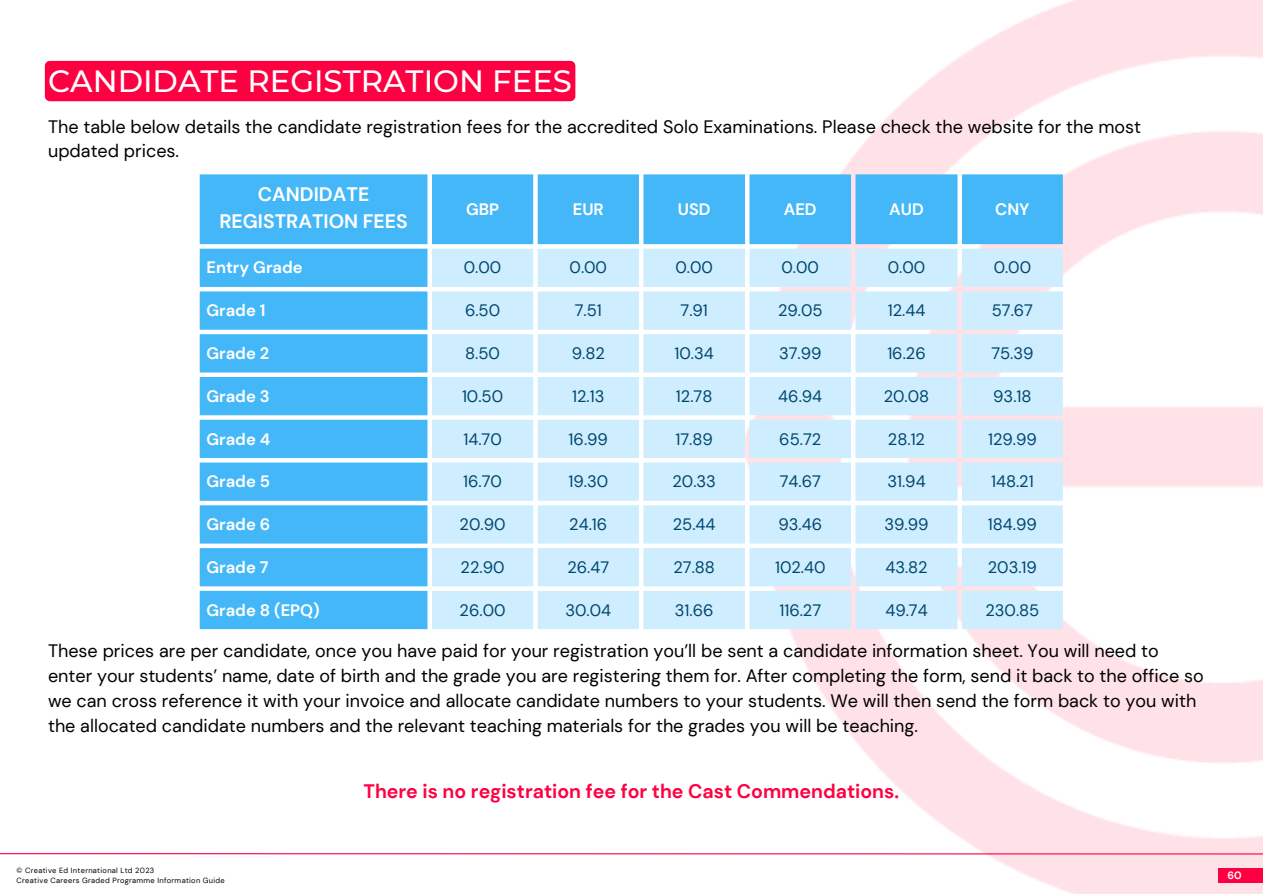
<style>
.page{position:relative;width:1263px;height:894px;background:#fff}
.page>*{position:absolute;margin:0;border:0;box-sizing:border-box;transform-origin:0 0}
.t1{font:500 30.75px "Montserrat";color:#fff}
.t2{font:700 19.5px "DM Sans";color:#fe0042}
.t3{font:700 19.5px/27px "DM Sans";color:#fff;text-align:center}
.t4{font:18px/24.8px "DM Sans";color:#000}
.t5{font:16.5px "DM Sans";color:#00466d}
.t6{font:700 16.5px "DM Sans";color:#fff}
.t7{font:700 10.65px "DM Sans";color:#fff}
.t8{font:7.5px "DM Sans";letter-spacing:.04em;color:#000}
</style>
<div class="page">
<img style="left:741px;top:0;width:522px;height:893px">
<hr style="left:0;top:852px;width:1263px;height:2px;background:#fe0042">
<div style="left:1218px;top:867px;width:44px;height:15px;background:#fe0042"></div>
<div style="left:45px;top:61px;width:530px;height:40px;background:#fe0042;border-radius:5px"></div>
<svg style="left:200px;top:174px;width:863px;height:455px;background:#56bef8"></svg>
<svg style="left:432px;top:248px;width:631px;height:381px;background:#d4eefe"></svg>
<p class="t1" style="left:48px;top:62px;width:525px">CANDIDATE REGISTRATION FEES</p>
<p class="t4" style="left:48px;top:114px;width:1094px">The table below details the candidate registration fees for the accredited Solo Examinations. Please check the website for the most updated prices.</p>
<p class="t3" style="left:219px;top:181px;width:190px">CANDIDATE<br>REGISTRATION FEES</p>
<p class="t6" style="left:466px;top:198px;width:35px">GBP</p>
<p class="t6" style="left:573px;top:198px;width:33px">EUR</p>
<p class="t6" style="left:678px;top:198px;width:34px">USD</p>
<p class="t6" style="left:784px;top:198px;width:34px">AED</p>
<p class="t6" style="left:889px;top:198px;width:36px">AUD</p>
<p class="t6" style="left:995px;top:198px;width:36px">CNY</p>
<p class="t6" style="left:206px;top:257px;width:98px">Entry Grade</p>
<p class="t5" style="left:464px;top:257px;width:39px">0.00</p>
<p class="t5" style="left:570px;top:257px;width:39px">0.00</p>
<p class="t5" style="left:675px;top:257px;width:39px">0.00</p>
<p class="t5" style="left:781px;top:257px;width:39px">0.00</p>
<p class="t5" style="left:888px;top:257px;width:39px">0.00</p>
<p class="t5" style="left:994px;top:257px;width:39px">0.00</p>
<p class="t6" style="left:206px;top:300px;width:60px">Grade 1</p>
<p class="t5" style="left:465px;top:300px;width:37px">6.50</p>
<p class="t5" style="left:575px;top:300px;width:29px">7.51</p>
<p class="t5" style="left:680px;top:300px;width:29px">7.91</p>
<p class="t5" style="left:778px;top:300px;width:46px">29.05</p>
<p class="t5" style="left:888px;top:300px;width:39px">12.44</p>
<p class="t5" style="left:992px;top:300px;width:43px">57.67</p>
<p class="t6" style="left:206px;top:342px;width:64px">Grade 2</p>
<p class="t5" style="left:465px;top:342px;width:36px">8.50</p>
<p class="t5" style="left:572px;top:342px;width:35px">9.82</p>
<p class="t5" style="left:675px;top:342px;width:41px">10.34</p>
<p class="t5" style="left:779px;top:342px;width:44px">37.99</p>
<p class="t5" style="left:887px;top:342px;width:40px">16.26</p>
<p class="t5" style="left:991px;top:342px;width:44px">75.39</p>
<p class="t6" style="left:206px;top:385px;width:65px">Grade 3</p>
<p class="t5" style="left:462px;top:385px;width:43px">10.50</p>
<p class="t5" style="left:572px;top:385px;width:34px">12.13</p>
<p class="t5" style="left:676px;top:385px;width:38px">12.78</p>
<p class="t5" style="left:778px;top:385px;width:45px">46.94</p>
<p class="t5" style="left:884px;top:385px;width:47px">20.08</p>
<p class="t5" style="left:993px;top:385px;width:40px">93.18</p>
<p class="t6" style="left:206px;top:428px;width:65px">Grade 4</p>
<p class="t5" style="left:463px;top:428px;width:40px">14.70</p>
<p class="t5" style="left:569px;top:428px;width:41px">16.99</p>
<p class="t5" style="left:675px;top:428px;width:39px">17.89</p>
<p class="t5" style="left:779px;top:428px;width:43px">65.72</p>
<p class="t5" style="left:888px;top:428px;width:39px">28.12</p>
<p class="t5" style="left:988px;top:428px;width:50px">129.99</p>
<p class="t6" style="left:206px;top:471px;width:65px">Grade 5</p>
<p class="t5" style="left:463px;top:471px;width:40px">16.70</p>
<p class="t5" style="left:568px;top:471px;width:41px">19.30</p>
<p class="t5" style="left:672px;top:471px;width:45px">20.33</p>
<p class="t5" style="left:780px;top:471px;width:43px">74.67</p>
<p class="t5" style="left:887px;top:471px;width:40px">31.94</p>
<p class="t5" style="left:991px;top:471px;width:44px">148.21</p>
<p class="t6" style="left:206px;top:513px;width:65px">Grade 6</p>
<p class="t5" style="left:460px;top:513px;width:47px">20.90</p>
<p class="t5" style="left:569px;top:513px;width:39px">24.16</p>
<p class="t5" style="left:673px;top:513px;width:44px">25.44</p>
<p class="t5" style="left:778px;top:513px;width:45px">93.46</p>
<p class="t5" style="left:884px;top:513px;width:46px">39.99</p>
<p class="t5" style="left:988px;top:513px;width:50px">184.99</p>
<p class="t6" style="left:206px;top:556px;width:64px">Grade 7</p>
<p class="t5" style="left:461px;top:556px;width:45px">22.90</p>
<p class="t5" style="left:567px;top:556px;width:43px">26.47</p>
<p class="t5" style="left:673px;top:556px;width:43px">27.88</p>
<p class="t5" style="left:775px;top:556px;width:52px">102.40</p>
<p class="t5" style="left:885px;top:556px;width:44px">43.82</p>
<p class="t5" style="left:988px;top:556px;width:51px">203.19</p>
<p class="t6" style="left:206px;top:599px;width:115px">Grade 8 (EPQ)</p>
<p class="t5" style="left:460px;top:599px;width:47px">26.00</p>
<p class="t5" style="left:565px;top:599px;width:47px">30.04</p>
<p class="t5" style="left:675px;top:599px;width:40px">31.66</p>
<p class="t5" style="left:779px;top:599px;width:43px">116.27</p>
<p class="t5" style="left:885px;top:599px;width:44px">49.74</p>
<p class="t5" style="left:985px;top:599px;width:55px">230.85</p>
<p class="t4" style="left:48px;top:638px;width:1157px">These prices are per candidate, once you have paid for your registration you’ll be sent a candidate information sheet. You will need to enter your students’ name, date of birth and the grade you are registering them for. After completing the form, send it back to the office so we can cross reference it with your invoice and allocate candidate numbers to your students. We will then send the form back to you with the allocated candidate numbers and the relevant teaching materials for the grades you will be teaching.</p>
<p class="t2" style="left:364px;top:778px;width:537px">There is no registration fee for the Cast Commendations.</p>
<p class="t8" style="left:17px;top:865px;width:139px">©️ Creative Ed International Ltd 2023</p>
<p class="t8" style="left:17px;top:875px;width:210px">Creative Careers Graded Programme Information Guide</p>
<p class="t7" style="left:1227px;top:867px;width:16px">60</p>
</div>
